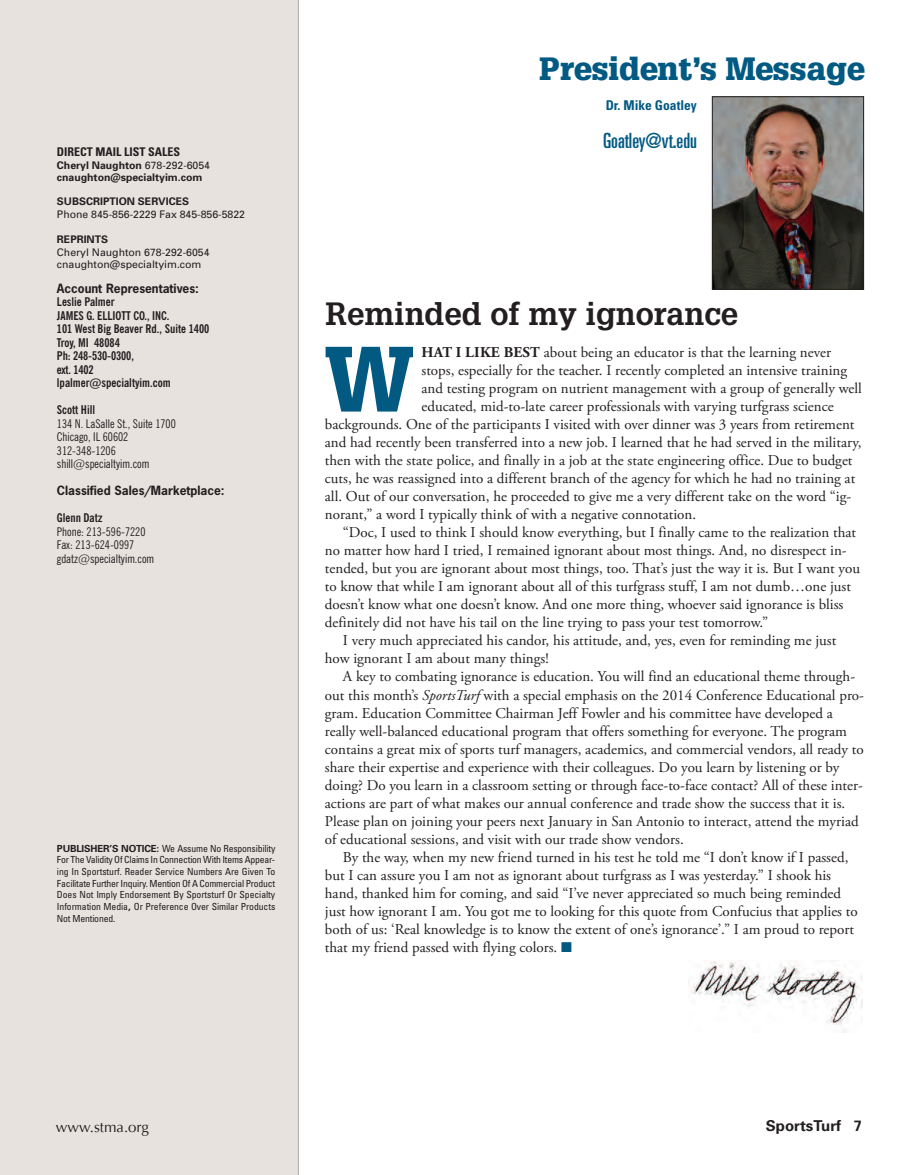
<style>
.page{position:relative;width:918px;height:1175px;background:#fff}
.page>*{position:absolute;margin:0;border:0;box-sizing:border-box;transform-origin:0 0}
.t1{font:900 90.45px "Glypha";color:#025a83}
.t2{font:700 31.5px "Glypha";color:#231f20}
.t3{font:900 31.5px "Glypha";color:#025a83}
.t4{font:ultra-condensed 21px "Univers";color:#025a83}
.t5{font:15px "Adobe Garamond Pro";color:#231f20}
.t6{font:15px "Optima";color:#231f20}
.t7{font:700 15px "Univers";color:#231f20}
.t8{font:700 condensed 13.5px "Univers";color:#025a83}
.t9{font:condensed 12px/13.5px "News Gothic BT";color:#231f20}
.t10{font:700 condensed 12px/13.5px "News Gothic BT";color:#231f20}
.t11{font:700 12px "News Gothic";color:#231f20}
.t12{font:700 condensed 12px "Univers";color:#231f20}
.t13{font:10.5px/12.6px "Univers";color:#231f20}
.t14{font:700 10.5px/12.6px "Univers";color:#231f20}
.t15{font:condensed 9.75px/11.7px "Univers";letter-spacing:-.01em;color:#231f20;text-align:justify}
.s1{font-weight:400}
.s2{font-weight:700}
.s3{font-family:"News Gothic";font-stretch:normal}
.s4{font-weight:700;font-stretch:normal}
.s5{font-style:italic}
.s6{color:#025a83}
</style>
<div class="page">
<div style="left:0;top:0;width:299px;height:1174px;background:#e8e2df"></div>
<img style="left:714px;top:98px;width:148px;height:190px">
<div style="left:712px;top:96px;width:152px;height:194px;border:1px solid #231f20"></div>
<img style="left:688px;top:960px;width:174px;height:72px">
<p class="t12" style="left:57px;top:147px;width:125px">DIRECT MAIL LIST SALES</p>
<p class="t14" style="left:57px;top:160px;width:155px">Cheryl Naughton <span class="s1">678-292-6054 </span>cnaughton@specialtyim.com</p>
<p class="t13" style="left:57px;top:196px;width:190px"><span class="s2">SUBSCRIPTION SERVICES<br></span>Phone 845-856-2229 Fax 845-856-5822</p>
<p class="t13" style="left:57px;top:234px;width:154px"><span class="s2">REPRINTS<br></span>Cheryl Naughton 678-292-6054 cnaughton@specialtyim.com</p>
<p class="t10" style="left:57px;top:283px;width:154px"><span class="s3">Account Representatives:<br></span>Leslie Palmer<br>JAMES G. ELLIOTT CO., INC.<br>101 West Big Beaver Rd., Suite 1400<br>Troy, MI 48084<br>Ph: 248-530-0300,<br>ext. 1402 lpalmer@specialtyim.com</p>
<p class="t9" style="left:57px;top:404px;width:120px"><span class="s2">Scott Hill<br></span>134 N. LaSalle St., Suite 1700<br>Chicago, IL 60602<br>312-348-1206 shill@specialtyim.com</p>
<p class="t11" style="left:57px;top:484px;width:169px">Classified Sales/Marketplace:</p>
<p class="t9" style="left:57px;top:512px;width:99px"><span class="s2">Glenn Datz<br></span>Phone: 213-596-7220<br>Fax: 213-624-0997 gdatz@specialtyim.com</p>
<p class="t15" style="left:57px;top:843px;width:220px"><span class="s4">PUBLISHER’S NOTICE:</span> We Assume No Responsibility For The Validity Of Claims In Connection With Items Appear&shy;ing In Sportsturf. Reader Service Numbers Are Given To Facilitate Further Inquiry. Mention Of A Commercial Product Does Not Imply Endorsement By Sportsturf Or Specialty Information Media<span class="s4">,</span> Or Preference Over Similar Products Not Mentioned.</p>
<p class="t3" style="left:539px;top:57px;width:327px">President’s Message</p>
<p class="t8" style="left:606px;top:100px;width:93px">Dr. Mike Goatley</p>
<p class="t4" style="left:603px;top:133px;width:95px">Goatley@vt.edu</p>
<p class="t2" style="left:326px;top:296px;width:414px">Reminded of my ignorance</p>
<p class="t1" style="left:324px;top:344px;width:92px">W</p>
<p class="t5" style="left:422px;top:346px;width:411px"><span class="s2">HAT I LIKE BEST</span> about being an educator is that the learning never</p>
<p class="t5" style="left:421px;top:364px;width:427px">stops, especially for the teacher. I recently completed an intensive training</p>
<p class="t5" style="left:421px;top:382px;width:442px">and testing program on nutrient management with a group of generally well</p>
<p class="t5" style="left:421px;top:400px;width:414px">educated, mid-to-late career professionals with varying turfgrass science</p>
<p class="t5" style="left:325px;top:418px;width:531px">backgrounds. One of the participants I visited with over dinner was 3 years from retirement</p>
<p class="t5" style="left:325px;top:436px;width:538px">and had recently been transferred into a new job. I learned that he had served in the military,</p>
<p class="t5" style="left:325px;top:454px;width:529px">then with the state police, and finally in a job at the state engineering office. Due to budget</p>
<p class="t5" style="left:325px;top:472px;width:532px">cuts, he was reassigned into a different branch of the agency for which he had no training at</p>
<p class="t5" style="left:325px;top:490px;width:528px">all. Out of our conversation, he proceeded to give me a very different take on the word “ig-</p>
<p class="t5" style="left:325px;top:508px;width:373px">norant,” a word I typically think of with a negative connotation.</p>
<p class="t5" style="left:343px;top:526px;width:515px">“Doc, I used to think I should know everything, but I finally came to the realization that</p>
<p class="t5" style="left:325px;top:544px;width:523px">no matter how hard I tried, I remained ignorant about most things. And, no disrespect in-</p>
<p class="t5" style="left:325px;top:562px;width:537px">tended, but you are ignorant about most things, too. That’s just the way it is. But I want you</p>
<p class="t5" style="left:325px;top:580px;width:528px">to know that while I am ignorant about all of this turfgrass stuff, I am not dumb…one just</p>
<p class="t5" style="left:325px;top:598px;width:520px">doesn’t know what one doesn’t know. And one more thing, whoever said ignorance is bliss</p>
<p class="t5" style="left:325px;top:616px;width:445px">definitely did not have his tail on the line trying to pass your test tomorrow.”</p>
<p class="t5" style="left:343px;top:634px;width:495px">I very much appreciated his candor, his attitude, and, yes, even for reminding me just</p>
<p class="t5" style="left:325px;top:652px;width:225px">how ignorant I am about many things!</p>
<p class="t5" style="left:343px;top:670px;width:514px">A key to combating ignorance is education. You will find an educational theme through-</p>
<p class="t5" style="left:325px;top:688px;width:541px">out this month’s <span class="s5">SportsTurf</span> with a special emphasis on the 2014 Conference Educational pro-</p>
<p class="t5" style="left:325px;top:706px;width:509px">gram. Education Committee Chairman Jeff Fowler and his committee have developed a</p>
<p class="t5" style="left:325px;top:724px;width:524px">really well-balanced educational program that offers something for everyone. The program</p>
<p class="t5" style="left:325px;top:742px;width:540px">contains a great mix of sports turf managers, academics, and commercial vendors, all ready to</p>
<p class="t5" style="left:325px;top:760px;width:516px">share their expertise and experience with their colleagues. Do you learn by listening or by</p>
<p class="t5" style="left:325px;top:778px;width:539px">doing? Do you learn in a classroom setting or through face-to-face contact? All of these inter-</p>
<p class="t5" style="left:325px;top:796px;width:522px">actions are part of what makes our annual conference and trade show the success that it is.</p>
<p class="t5" style="left:325px;top:814px;width:535px">Please plan on joining your peers next January in San Antonio to interact, attend the myriad</p>
<p class="t5" style="left:325px;top:832px;width:360px">of educational sessions, and visit with our trade show vendors.</p>
<p class="t5" style="left:343px;top:850px;width:507px">By the way, when my new friend turned in his test he told me “I don’t know if I passed,</p>
<p class="t5" style="left:325px;top:868px;width:508px">but I can assure you I am not as ignorant about turfgrass as I was yesterday.” I shook his</p>
<p class="t5" style="left:325px;top:886px;width:518px">hand, thanked him for coming, and said “I’ve never appreciated so much being reminded</p>
<p class="t5" style="left:325px;top:904px;width:534px">just how ignorant I am. You got me to looking for this quote from Confucius that applies to</p>
<p class="t5" style="left:325px;top:922px;width:531px">both of us: ‘Real knowledge is to know the extent of one’s ignorance’.” I am proud to report</p>
<p class="t5" style="left:325px;top:940px;width:249px">that my friend passed with flying colors. <span class="s6">■</span></p>
<p class="t6" style="left:56px;top:1118px;width:95px">www.stma.org</p>
<p class="t7" style="left:766px;top:1119px;width:98px">SportsTurf 7</p>
</div>
